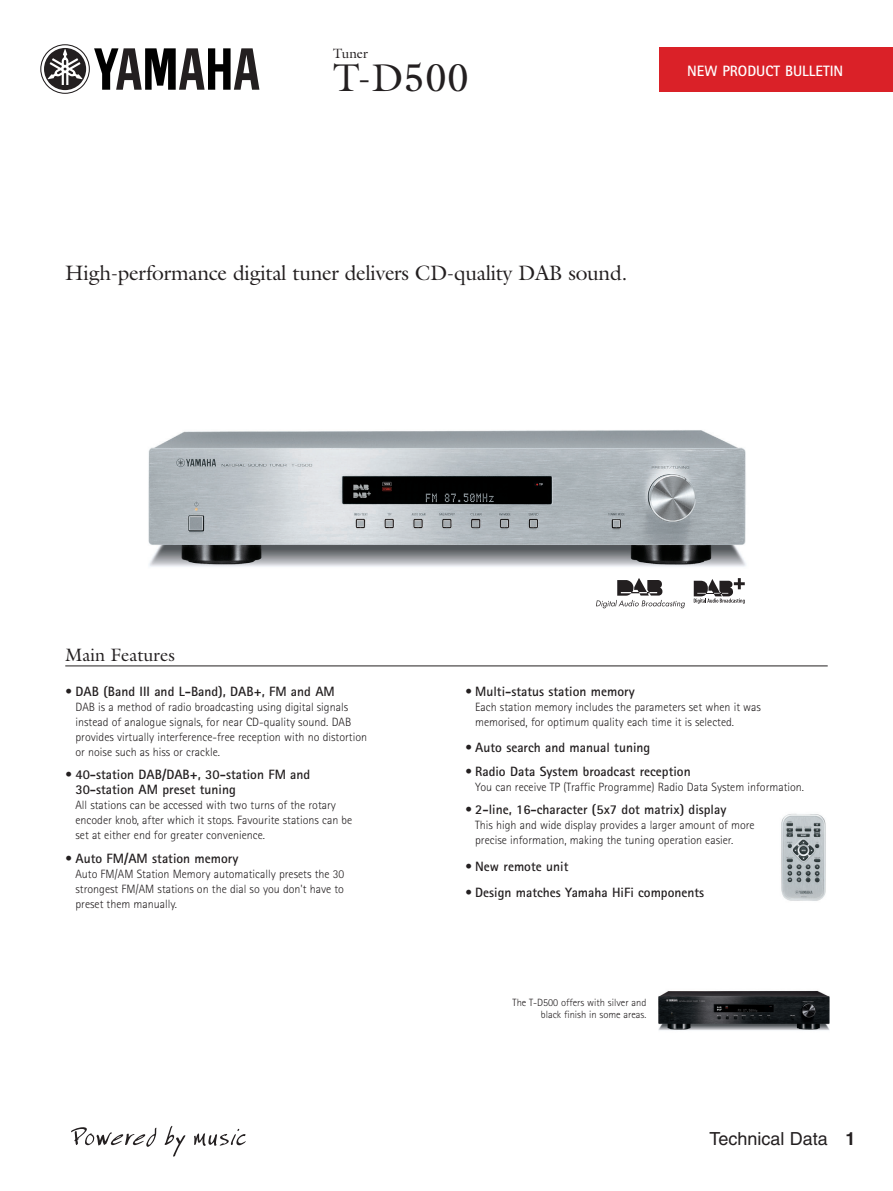
<style>
.page{position:relative;width:893px;height:1191px;background:#fff}
.page>*{position:absolute;margin:0;border:0;box-sizing:border-box;transform-origin:0 0}
.t1{font:39px "Galliard";color:#231f20}
.t2{font:21px "Galliard";letter-spacing:-.015em;color:#231f20}
.t3{font:18px "Helvetica";color:#231f20}
.t4{font:18px "Galliard";color:#231f20}
.t5{font:700 15px "Rotis Sans Serif";color:#fff}
.t6{font:700 13.5px/15px "Rotis Sans Serif";color:#231f20}
.t7{font:13.5px "Galliard";color:#231f20}
.t8{font:300 12px/15px "Rotis Sans Serif";color:#231f20}
.t9{font:300 10.5px/12px "Rotis Sans Serif";color:#231f20;text-align:right}
.s1{font-weight:700}
</style>
<div class="page">
<svg style="left:40px;top:44px;width:219px;height:50px"></svg>
<div style="left:659px;top:47px;width:234px;height:44px;background:#da2128"></div>
<img style="left:148px;top:430px;width:598px;height:137px">
<img style="left:658px;top:990px;width:171px;height:40px">
<svg style="left:71px;top:1127px;width:85px;height:19px"></svg>
<svg style="left:165px;top:1126px;width:20px;height:30px"></svg>
<svg style="left:194px;top:1128px;width:52px;height:18px"></svg>
<img style="left:781px;top:813px;width:45px;height:88px">
<svg style="left:694px;top:578px;width:51px;height:26px"></svg>
<svg style="left:596px;top:578px;width:89px;height:30px"></svg>
<hr style="left:65px;top:665px;width:763px;height:1px;background:#231f20">
<p class="t7" style="left:333px;top:48px;width:36px">Tuner</p>
<h1 class="t1" style="left:333px;top:63px;width:137px">T-D500</h1>
<p class="t5" style="left:687px;top:65px;width:158px">NEW PRODUCT BULLETIN</p>
<h2 class="t2" style="left:65px;top:265px;width:563px">High-performance digital tuner delivers CD-quality DAB sound.</h2>
<h3 class="t4" style="left:65px;top:648px;width:111px">Main Features</h3>
<p class="t6" style="left:65px;top:685px;width:271px">• DAB (Band III and L-Band), DAB+, FM and AM</p>
<p class="t8" style="left:75px;top:700px;width:293px">DAB is a method of radio broadcasting using digital signals instead of analogue signals, for near CD-quality sound. DAB provides virtually interference-free reception with no distortion or noise such as hiss or crackle.</p>
<p class="t6" style="left:75px;top:768px;width:236px;text-indent:-10px">• 40-station DAB/DAB+, 30-station FM and<br>30-station AM preset tuning</p>
<p class="t8" style="left:75px;top:799px;width:278px">All stations can be accessed with two turns of the rotary encoder knob, after which it stops. Favourite stations can be set at either end for greater convenience.</p>
<p class="t6" style="left:65px;top:852px;width:175px">• Auto FM/AM station memory</p>
<p class="t8" style="left:75px;top:867px;width:270px;text-align:justify">Auto FM/AM Station Memory automatically presets the 30 strongest FM/AM stations on the dial so you don't have to preset them manually.</p>
<p class="t6" style="left:465px;top:685px;width:171px">• Multi-status station memory</p>
<p class="t8" style="left:475px;top:700px;width:287px">Each station memory includes the parameters set when it was memorised, for optimum quality each time it is selected.</p>
<p class="t6" style="left:465px;top:741px;width:187px">• Auto search and manual tuning</p>
<p class="t6" style="left:465px;top:765px;width:227px">• Radio Data System broadcast reception</p>
<p class="t8" style="left:475px;top:780px;width:330px">You can receive TP (Traffic Programme) Radio Data System information.</p>
<p class="t6" style="left:465px;top:803px;width:263px">• 2-line, 16-character (5x7 dot matrix) display</p>
<p class="t8" style="left:475px;top:819px;width:281px">This high and wide display provides a larger amount of more precise information, making the tuning operation easier.</p>
<p class="t6" style="left:465px;top:860px;width:105px">• New remote unit</p>
<p class="t6" style="left:465px;top:886px;width:241px">• Design matches Yamaha HiFi components</p>
<p class="t9" style="left:513px;top:997px;width:135px">The T-D500 offers with silver and black finish in some areas.</p>
<h3 class="t3" style="left:710px;top:1132px;width:147px">Technical Data <span class="s1">1</span></h3>
</div>
